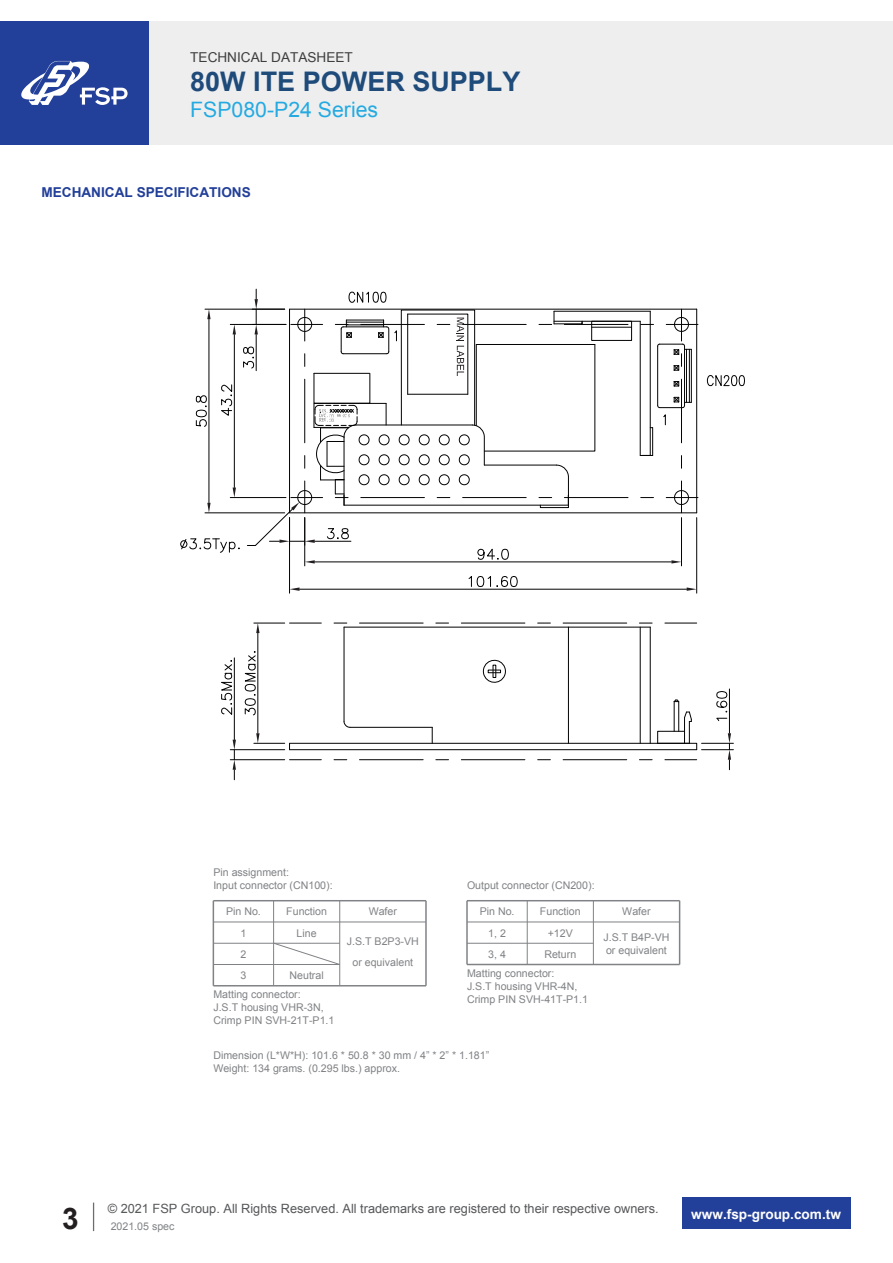
<style>
.page{position:relative;width:893px;height:1263px;background:#fff}
.page>*{position:absolute;margin:0;border:0;box-sizing:border-box;transform-origin:0 0}
.t1{font:700 29.7px "Arial";color:#231f20}
.t2{font:700 27px "Arial";color:#1e4b7a}
.t3{font:21.3px "Arial";color:#24aae1}
.t4{font:700 13.65px "Arial";color:#223f99}
.t5{font:700 13.65px "Arial";color:#fff}
.t6{font:13.65px "Arial";color:#3e3e3f}
.t7{font:12.75px "Arial";color:#57585a}
.t8{font:10.65px/21.3px "Arial";color:#808285}
</style>
<div class="page">
<svg style="left:93px;top:1202px;width:1px;height:29px"></svg>
<div style="left:682px;top:1197px;width:168px;height:32px;background:#223f99"></div>
<div style="left:0;top:21px;width:893px;height:124px;background:#eeeeef"></div>
<div style="left:0;top:21px;width:149px;height:124px;background:#223f99"></div>
<svg style="left:21px;top:61px;width:107px;height:44px"></svg>
<hr style="left:696px;top:309px;width:1px;height:204px;background:#030303">
<hr style="left:681px;top:309px;width:1px;height:32px;background:#030303">
<hr style="left:681px;top:481px;width:1px;height:32px;background:#030303">
<hr style="left:290px;top:512px;width:407px;height:1px;background:#030303">
<hr style="left:564px;top:497px;width:64px;height:1px;background:#030303">
<svg style="left:641px;top:497px;width:12px;height:1px"></svg>
<hr style="left:666px;top:497px;width:32px;height:1px;background:#030303">
<hr style="left:290px;top:309px;width:407px;height:1px;background:#030303">
<hr style="left:564px;top:324px;width:64px;height:1px;background:#030303">
<hr style="left:666px;top:324px;width:32px;height:1px;background:#030303">
<hr style="left:344px;top:627px;width:306px;height:1px;background:#030303">
<hr style="left:290px;top:623px;width:31px;height:1px;background:#030303">
<svg style="left:334px;top:623px;width:13px;height:1px"></svg>
<hr style="left:359px;top:623px;width:64px;height:1px;background:#030303">
<svg style="left:436px;top:623px;width:13px;height:1px"></svg>
<hr style="left:461px;top:623px;width:64px;height:1px;background:#030303">
<svg style="left:538px;top:623px;width:12px;height:1px"></svg>
<hr style="left:563px;top:623px;width:64px;height:1px;background:#030303">
<svg style="left:639px;top:623px;width:13px;height:1px"></svg>
<hr style="left:665px;top:623px;width:32px;height:1px;background:#030303">
<hr style="left:290px;top:759px;width:31px;height:1px;background:#030303">
<svg style="left:334px;top:759px;width:13px;height:1px"></svg>
<hr style="left:359px;top:759px;width:64px;height:1px;background:#030303">
<svg style="left:436px;top:759px;width:13px;height:1px"></svg>
<hr style="left:461px;top:759px;width:64px;height:1px;background:#030303">
<svg style="left:538px;top:759px;width:12px;height:1px"></svg>
<hr style="left:563px;top:759px;width:64px;height:1px;background:#030303">
<svg style="left:639px;top:759px;width:13px;height:1px"></svg>
<hr style="left:665px;top:759px;width:32px;height:1px;background:#030303">
<hr style="left:696px;top:518px;width:1px;height:75px;background:#030303">
<hr style="left:289px;top:518px;width:1px;height:75px;background:#030303">
<hr style="left:300px;top:589px;width:387px;height:1px;background:#030303">
<svg style="left:687px;top:587px;width:10px;height:4px"></svg>
<svg style="left:290px;top:587px;width:10px;height:4px"></svg>
<svg style="left:468px;top:576px;width:50px;height:11px"></svg>
<hr style="left:254px;top:743px;width:31px;height:1px;background:#030303">
<hr style="left:254px;top:623px;width:31px;height:1px;background:#030303">
<hr style="left:257px;top:633px;width:1px;height:100px;background:#030303">
<svg style="left:256px;top:733px;width:4px;height:10px"></svg>
<svg style="left:256px;top:623px;width:4px;height:10px"></svg>
<svg style="left:244px;top:651px;width:14px;height:65px"></svg>
<hr style="left:230px;top:759px;width:55px;height:1px;background:#030303">
<hr style="left:230px;top:749px;width:55px;height:1px;background:#030303">
<hr style="left:234px;top:658px;width:1px;height:82px;background:#030303">
<svg style="left:233px;top:740px;width:3px;height:40px"></svg>
<svg style="left:221px;top:660px;width:13px;height:56px"></svg>
<hr style="left:701px;top:749px;width:32px;height:1px;background:#030303">
<hr style="left:701px;top:743px;width:32px;height:1px;background:#030303">
<hr style="left:729px;top:689px;width:1px;height:44px;background:#030303">
<svg style="left:728px;top:733px;width:3px;height:37px"></svg>
<svg style="left:716px;top:691px;width:12px;height:30px"></svg>
<svg style="left:707px;top:375px;width:38px;height:12px"></svg>
<hr style="left:304px;top:518px;width:1px;height:48px;background:#030303">
<hr style="left:681px;top:518px;width:1px;height:48px;background:#030303">
<hr style="left:315px;top:562px;width:356px;height:1px;background:#030303">
<svg style="left:671px;top:560px;width:10px;height:3px"></svg>
<svg style="left:674px;top:490px;width:15px;height:15px"></svg>
<hr style="left:568px;top:627px;width:1px;height:116px;background:#030303">
<hr style="left:344px;top:627px;width:1px;height:94px;background:#030303">
<hr style="left:640px;top:627px;width:1px;height:116px;background:#030303">
<hr style="left:650px;top:627px;width:1px;height:116px;background:#030303">
<svg style="left:483px;top:659px;width:23px;height:24px"></svg>
<hr style="left:554px;top:321px;width:86px;height:1px;background:#030303">
<hr style="left:554px;top:311px;width:96px;height:1px;background:#030303">
<div style="left:591px;top:321px;width:41px;height:20px;border:1px solid #030303"></div>
<hr style="left:592px;top:327px;width:40px;height:1px;background:#030303">
<svg style="left:180px;top:289px;width:415px;height:274px"></svg>
<hr style="left:343px;top:327px;width:44px;height:1px;background:#030303">
<hr style="left:346px;top:325px;width:38px;height:1px;background:#030303">
<hr style="left:346px;top:320px;width:38px;height:1px;background:#030303">
<hr style="left:346px;top:322px;width:38px;height:1px;background:#030303">
<hr style="left:691px;top:349px;width:1px;height:53px;background:#030303">
<svg style="left:640px;top:311px;width:51px;height:157px"></svg>
<svg style="left:289px;top:699px;width:408px;height:51px"></svg>
<hr style="left:658px;top:743px;width:31px;height:1px;background:#030303">
<hr style="left:213px;top:964px;width:127px;height:1px;background:#808285">
<hr style="left:273px;top:901px;width:1px;height:85px;background:#808285">
<hr style="left:339px;top:901px;width:1px;height:85px;background:#808285">
<hr style="left:425px;top:901px;width:2px;height:85px;background:#808285">
<hr style="left:213px;top:901px;width:1px;height:85px;background:#808285">
<hr style="left:213px;top:943px;width:127px;height:1px;background:#808285">
<hr style="left:213px;top:921px;width:213px;height:1px;background:#808285">
<hr style="left:213px;top:900px;width:213px;height:1px;background:#808285">
<hr style="left:213px;top:985px;width:213px;height:1px;background:#808285">
<svg style="left:273px;top:942px;width:68px;height:23px"></svg>
<hr style="left:527px;top:901px;width:1px;height:63px;background:#808285">
<hr style="left:593px;top:901px;width:1px;height:63px;background:#808285">
<hr style="left:679px;top:901px;width:1px;height:63px;background:#808285">
<hr style="left:466px;top:901px;width:2px;height:63px;background:#808285">
<hr style="left:467px;top:943px;width:126px;height:1px;background:#808285">
<hr style="left:467px;top:921px;width:213px;height:1px;background:#808285">
<hr style="left:467px;top:900px;width:213px;height:1px;background:#808285">
<hr style="left:467px;top:964px;width:213px;height:1px;background:#808285">
<p class="t6" style="left:190px;top:48px;width:164px">TECHNICAL DATASHEET</p>
<h2 class="t2" style="left:190px;top:64px;width:332px">80W ITE POWER SUPPLY</h2>
<h3 class="t3" style="left:190px;top:95px;width:189px">FSP080-P24 Series</h3>
<p class="t4" style="left:41px;top:183px;width:211px">MECHANICAL SPECIFICATIONS</p>
<p class="t8" style="left:213px;top:866px;width:121px;line-height:12.8px">Pin assignment:<br>Input connector (CN100):</p>
<p class="t8" style="left:226px;top:901px;width:36px;text-align:center">Pin No.<br>1<br>2<br>3</p>
<p class="t8" style="left:286px;top:901px;width:42px;text-align:center">Function<br>Line</p>
<p class="t8" style="left:290px;top:965px;width:36px">Neutral</p>
<p class="t8" style="left:213px;top:988px;width:123px;line-height:12.8px">Matting connector:<br>J.S.T housing VHR-3N,<br>Crimp PIN SVH-21T-P1.1</p>
<p class="t8" style="left:369px;top:901px;width:30px">Wafer</p>
<p class="t8" style="left:347px;top:931px;width:74px;text-align:center">J.S.T B2P3-VH or equivalent</p>
<p class="t8" style="left:467px;top:875px;width:129px">Output connector (CN200):</p>
<p class="t8" style="left:480px;top:901px;width:36px;text-align:center">Pin No.<br>1, 2<br>3, 4</p>
<p class="t8" style="left:540px;top:901px;width:42px;text-align:center">Function +12V<br>Return</p>
<p class="t8" style="left:622px;top:901px;width:30px">Wafer</p>
<p class="t8" style="left:603px;top:931px;width:68px;line-height:12.8px">J.S.T B4P-VH or equivalent</p>
<p class="t8" style="left:467px;top:967px;width:123px;line-height:12.8px">Matting connector:<br>J.S.T housing VHR-4N,<br>Crimp PIN SVH-41T-P1.1</p>
<p class="t8" style="left:213px;top:1049px;width:277px;line-height:12.8px">Dimension (L*W*H): 101.6 * 50.8 * 30 mm / 4” * 2” * 1.181”<br>Weight: 134 grams. (0.295 lbs.) approx.</p>
<p class="t7" style="left:108px;top:1200px;width:553px">© 2021 FSP Group. All Rights Reserved. All trademarks are registered to their respective owners.</p>
<p class="t8" style="left:111px;top:1216px;width:65px">2021.05 spec</p>
<h1 class="t1" style="left:62px;top:1199px;width:18px">3</h1>
<p class="t5" style="left:691px;top:1205px;width:151px">www.fsp-group.com.tw</p>
</div>
